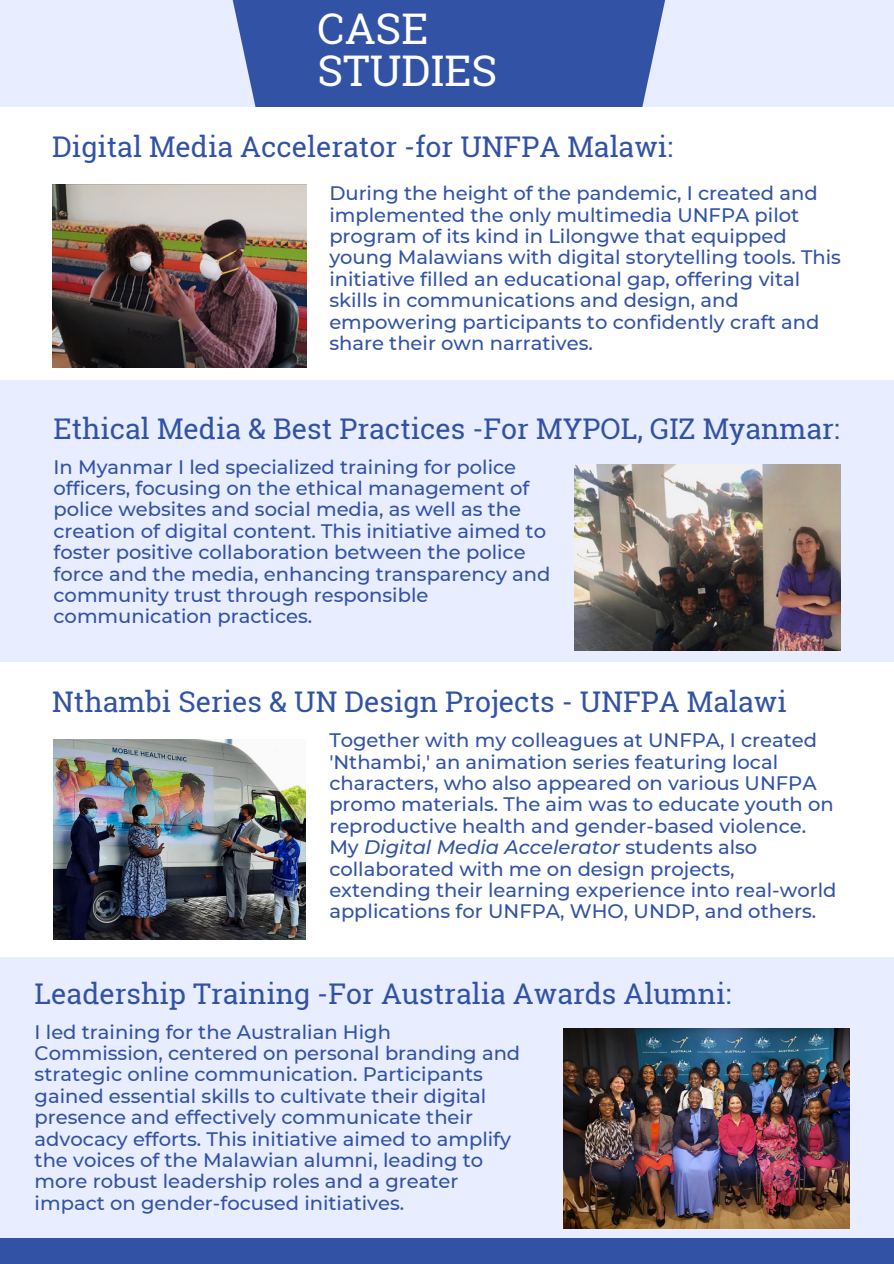
<style>
.page{position:relative;width:894px;height:1264px;background:#fff}
.page>*{position:absolute;margin:0;border:0;box-sizing:border-box;transform-origin:0 0}
.t1{font:42.3px/41.7px "Roboto Slab";color:#fff}
.t2{font:28.5px "Roboto Slab";color:#3253a5}
.t3{font:500 19.5px/21.3px "Montserrat";color:#3253a5}
.s1{font-style:italic}
</style>
<div class="page">
<div style="left:0;top:0;width:893px;height:1263px;background:#e8edff"></div>
<div style="left:0;top:1237px;width:893px;height:26px;background:#3253a5"></div>
<div style="left:232px;top:0;width:433px;height:107px;background:#3253a5"></div>
<div style="left:0;top:107px;width:893px;height:272px;background:#fff"></div>
<img style="left:52px;top:185px;width:254px;height:182px">
<img style="left:574px;top:464px;width:266px;height:186px">
<div style="left:0;top:661px;width:893px;height:295px;background:#fff"></div>
<img style="left:53px;top:739px;width:252px;height:200px">
<img style="left:563px;top:1028px;width:286px;height:200px">
<p class="t1" style="left:317px;top:7px;width:181px">CASE<br>STUDIES</p>
<h2 class="t2" style="left:52px;top:127px;width:622px">Digital Media Accelerator -for UNFPA Malawi:</h2>
<p class="t3" style="left:329px;top:182px;width:513px">During the height of the pandemic, I created and implemented the only multimedia UNFPA pilot program of its kind in Lilongwe that equipped young Malawians with digital storytelling tools. This initiative filled an educational gap, offering vital skills in communications and design, and empowering participants to confidently craft and share their own narratives.</p>
<p class="t2" style="left:53px;top:409px;width:787px">Ethical Media &amp; Best Practices -For MYPOL, GIZ Myanmar:</p>
<p class="t3" style="left:53px;top:456px;width:498px">In Myanmar I led specialized training for police officers, focusing on the ethical management of police websites and social media, as well as the creation of digital content. This initiative aimed to foster positive collaboration between the police force and the media, enhancing transparency and community trust through responsible communication practices.</p>
<p class="t2" style="left:52px;top:681px;width:735px">Nthambi Series &amp; UN Design Projects - UNFPA Malawi</p>
<p class="t3" style="left:329px;top:729px;width:508px">Together with my colleagues at UNFPA, I created 'Nthambi,' an animation series featuring local characters, who also appeared on various UNFPA promo materials. The aim was to educate youth on reproductive health and gender-based violence.<br>My <span class="s1">Digital Media Accelerator</span> students also collaborated with me on design projects, extending their learning experience into real-world applications for UNFPA, WHO, UNDP, and others.</p>
<p class="t2" style="left:35px;top:973px;width:698px">Leadership Training -For Australia Awards Alumni:</p>
<p class="t3" style="left:35px;top:1020px;width:487px">I led training for the Australian High Commission, centered on personal branding and strategic online communication. Participants gained essential skills to cultivate their digital presence and effectively communicate their advocacy efforts. This initiative aimed to amplify the voices of the Malawian alumni, leading to more robust leadership roles and a greater impact on gender-focused initiatives.</p>
</div>
